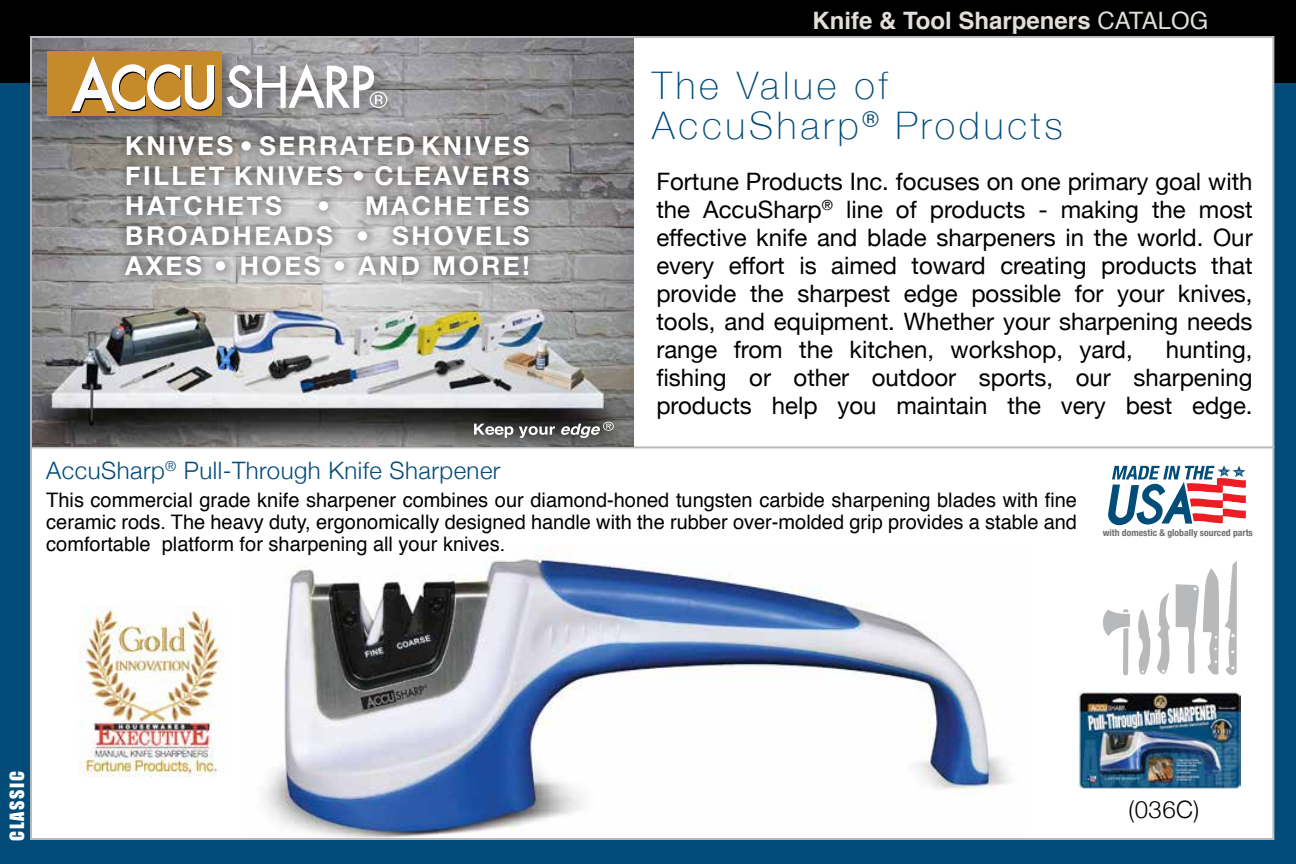
<style>
.page{position:relative;width:1296px;height:864px;background:#fff}
.page>*{position:absolute;margin:0;border:0;box-sizing:border-box;transform-origin:0 0}
.t1{font:100 38px/40px "Helvetica Neue";letter-spacing:.1em;color:#004b7a}
.t2{font:700 26px/30px "Helvetica Neue";letter-spacing:.1em;color:#fff;text-align:justify}
.t3{font:24px/28px "Helvetica Neue";color:#000;text-align:justify}
.t4{font:300 24px "Helvetica Neue";letter-spacing:.02em;color:#034c7a}
.t5{font:700 24px "Helvetica";color:#e2deda}
.t6{font:300 24px "Helvetica Neue";color:#000}
.t7{font:20px/22px "Helvetica";color:#000;text-align:justify}
.t8{font:18px "Impact";letter-spacing:.09em;color:#fff}
.t9{font:700 condensed 9.6px "Helvetica Neue";color:#6d6e71}
.s1{font-stretch:condensed}
.s2{font-weight:400}
</style>
<div class="page">
<div style="left:0;top:0;width:1296px;height:120px;background:#000"></div>
<div style="left:0;top:83px;width:1296px;height:781px;background:#034c7a"></div>
<div style="left:30px;top:36px;width:1244px;height:804px;background:#fff;border:2px solid #b7b9bb"></div>
<hr style="left:30px;top:446px;width:1244px;height:2px;background:#b7b9bb">
<img style="left:32px;top:38px;width:601px;height:408px">
<div style="left:42px;top:46px;width:361px;height:87px;background:#000;opacity:.34"></div>
<div style="left:47px;top:52px;width:174px;height:64px;background:#c68a2b"></div>
<svg style="left:71px;top:56px;width:144px;height:57px"></svg>
<svg style="left:227px;top:63px;width:160px;height:45px"></svg>
<div style="left:115px;top:126px;width:424px;height:160px;background:#000;opacity:.75"></div>
<svg style="left:474px;top:424px;width:39px;height:14px"></svg>
<svg style="left:519px;top:426px;width:36px;height:12px"></svg>
<svg style="left:561px;top:422px;width:53px;height:16px"></svg>
<img style="left:247px;top:546px;width:784px;height:292px">
<img style="left:79px;top:606px;width:144px;height:171px">
<img style="left:1077px;top:692px;width:164px;height:96px">
<svg style="left:1108px;top:465px;width:138px;height:60px"></svg>
<svg style="left:1138px;top:609px;width:13px;height:65px"></svg>
<svg style="left:1157px;top:593px;width:13px;height:81px"></svg>
<svg style="left:1103px;top:609px;width:27px;height:66px"></svg>
<svg style="left:1176px;top:561px;width:61px;height:114px"></svg>
<p class="t2" style="left:125px;top:132px;width:406px">KNIVES <span class="s1">•</span> SERRATED KNIVES FILLET KNIVES <span class="s1">•</span> CLEAVERS HATCHETS</p>
<p class="t2" style="left:125px;top:192px;width:406px;text-indent:192px"><span class="s1">•</span> MACHETES BROADHEADS <span class="s1">•</span> SHOVELS AXES <span class="s1">•</span> HOES <span class="s1">•</span> AND MORE!</p>
<p class="t5" style="left:812px;top:1px;width:398px">Knife &amp; Tool Sharpeners <span class="s2">CATALOG</span></p>
<h1 class="t1" style="left:652px;top:64px;width:412px">The Value of<br>AccuSharp<sup>®</sup> Products</h1>
<p class="t3" style="left:656px;top:169px;width:598px">Fortune Products Inc. focuses on one primary goal with the AccuSharp<sup>®</sup> line of products - making the most effective knife and blade sharpeners in the world. Our every effort is aimed toward creating products that provide the sharpest edge possible for your knives, tools, and equipment. Whether your sharpening needs range from the kitchen, workshop, yard,</p>
<p class="t3" style="left:656px;top:337px;width:598px;text-indent:510px">hunting, fishing or other outdoor sports, our sharpening products help you maintain the very best edge.</p>
<p class="t4" style="left:46px;top:451px;width:456px">AccuSharp<sup>®</sup> Pull-Through Knife Sharpener</p>
<p class="t7" style="left:46px;top:489px;width:1032px">This commercial grade knife sharpener combines our diamond-honed tungsten carbide sharpening blades with fine ceramic rods. The heavy duty, ergonomically designed handle with the rubber over-molded grip provides a stable and comfortable platform for sharpening all your knives.</p>
<p class="t9" style="left:1103px;top:525px;width:152px">with domestic &amp; globally sourced parts</p>
<p class="t8" style="left:3px;top:841px;width:71px;rotate:-90deg">CLASSIC</p>
<p class="t6" style="left:1128px;top:790px;width:72px">(036C)</p>
</div>
